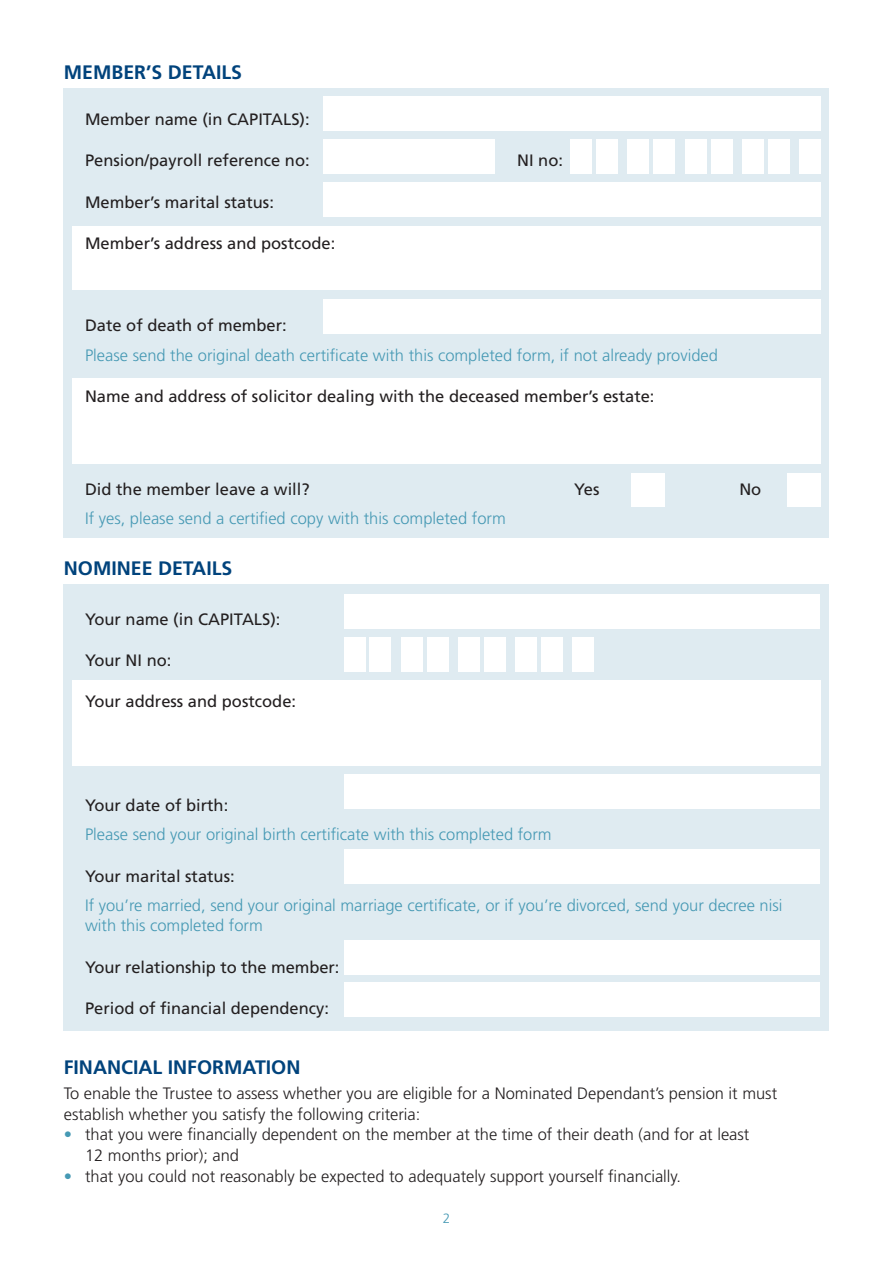
<style>
.page{position:relative;width:893px;height:1263px;background:#fff}
.page>*{position:absolute;margin:0;border:0;box-sizing:border-box;transform-origin:0 0}
.subheads{font:700 19.5px "Frutiger";color:#01437c}
.small_headings{font:700 19.5px "Frutiger";color:#01437c}
.t1{font:16.5px "Frutiger";color:#231f20}
.first_para{font:300 16.5px/20.7px "Frutiger";color:#231f20}
.t2{font:300 16.5px/20.7px "Frutiger";color:#4699b4}
.first_para-2{font:300 13.5px "Frutiger";color:#4699b4}
.s1{color:#4699b4}
</style>
<div class="page">
<div style="left:64px;top:585px;width:765px;height:446px;background:#dfebf1"></div>
<div style="left:72px;top:680px;width:749px;height:85px;background:#fff"></div>
<div style="left:344px;top:637px;width:21px;height:34px;background:#fff"></div>
<div style="left:401px;top:637px;width:21px;height:34px;background:#fff"></div>
<div style="left:458px;top:637px;width:22px;height:34px;background:#fff"></div>
<div style="left:515px;top:637px;width:22px;height:34px;background:#fff"></div>
<div style="left:573px;top:637px;width:21px;height:34px;background:#fff"></div>
<div style="left:370px;top:637px;width:21px;height:34px;background:#fff"></div>
<div style="left:427px;top:637px;width:21px;height:34px;background:#fff"></div>
<div style="left:484px;top:637px;width:21px;height:34px;background:#fff"></div>
<div style="left:541px;top:637px;width:22px;height:34px;background:#fff"></div>
<div style="left:344px;top:594px;width:476px;height:34px;background:#fff"></div>
<div style="left:344px;top:941px;width:476px;height:34px;background:#fff"></div>
<div style="left:344px;top:982px;width:476px;height:34px;background:#fff"></div>
<div style="left:344px;top:850px;width:476px;height:34px;background:#fff"></div>
<div style="left:344px;top:774px;width:476px;height:34px;background:#fff"></div>
<div style="left:64px;top:88px;width:765px;height:449px;background:#dfebf1"></div>
<div style="left:72px;top:379px;width:749px;height:85px;background:#fff"></div>
<div style="left:72px;top:226px;width:749px;height:64px;background:#fff"></div>
<div style="left:323px;top:97px;width:498px;height:34px;background:#fff"></div>
<div style="left:323px;top:299px;width:498px;height:34px;background:#fff"></div>
<div style="left:323px;top:182px;width:498px;height:34px;background:#fff"></div>
<div style="left:323px;top:140px;width:171px;height:34px;background:#fff"></div>
<div style="left:571px;top:140px;width:21px;height:34px;background:#fff"></div>
<div style="left:628px;top:140px;width:21px;height:34px;background:#fff"></div>
<div style="left:685px;top:140px;width:21px;height:34px;background:#fff"></div>
<div style="left:742px;top:140px;width:21px;height:34px;background:#fff"></div>
<div style="left:799px;top:140px;width:22px;height:34px;background:#fff"></div>
<div style="left:597px;top:140px;width:21px;height:34px;background:#fff"></div>
<div style="left:654px;top:140px;width:21px;height:34px;background:#fff"></div>
<div style="left:711px;top:140px;width:21px;height:34px;background:#fff"></div>
<div style="left:768px;top:140px;width:21px;height:34px;background:#fff"></div>
<div style="left:787px;top:473px;width:34px;height:33px;background:#fff"></div>
<div style="left:631px;top:473px;width:33px;height:33px;background:#fff"></div>
<p class="subheads" style="left:64px;top:61px;width:180px">MEMBER’S DETAILS</p>
<p class="t1" style="left:85px;top:110px;width:226px">Member name (in CAPITALS):</p>
<p class="t1" style="left:85px;top:151px;width:226px">Pension/payroll reference no:</p>
<p class="t1" style="left:517px;top:151px;width:47px">NI no:</p>
<p class="t1" style="left:85px;top:192px;width:190px">Member’s marital status:</p>
<p class="t1" style="left:85px;top:234px;width:252px">Member’s address and postcode:</p>
<p class="t1" style="left:85px;top:316px;width:203px">Date of death of member:</p>
<p class="t2" style="left:85px;top:344px;width:634px">Please send the original death certificate with this completed form, if not already provided</p>
<p class="t1" style="left:85px;top:386px;width:571px">Name and address of solicitor dealing with the deceased member’s estate:</p>
<p class="t1" style="left:85px;top:480px;width:226px">Did the member leave a will?</p>
<p class="t1" style="left:574px;top:480px;width:27px">Yes</p>
<p class="t1" style="left:739px;top:480px;width:23px">No</p>
<p class="t2" style="left:85px;top:508px;width:422px">If yes, please send a certified copy with this completed form</p>
<p class="subheads" style="left:64px;top:556px;width:170px">NOMINEE DETAILS</p>
<p class="t1" style="left:85px;top:609px;width:197px">Your name (in CAPITALS):</p>
<p class="t1" style="left:85px;top:651px;width:88px">Your NI no:</p>
<p class="t1" style="left:85px;top:692px;width:213px">Your address and postcode:</p>
<p class="t1" style="left:85px;top:796px;width:145px">Your date of birth:</p>
<p class="t2" style="left:85px;top:824px;width:468px">Please send your original birth certificate with this completed form</p>
<p class="t1" style="left:85px;top:866px;width:151px">Your marital status:</p>
<p class="t2" style="left:85px;top:895px;width:699px">If you’re married, send your original marriage certificate, or if you’re divorced, send your decree nisi with this completed form</p>
<p class="t1" style="left:85px;top:957px;width:256px">Your relationship to the member:</p>
<p class="t1" style="left:85px;top:998px;width:245px">Period of financial dependency:</p>
<p class="small_headings" style="left:64px;top:1056px;width:238px">FINANCIAL INFORMATION</p>
<p class="first_para" style="left:64px;top:1083px;width:715px">To enable the Trustee to assess whether you are eligible for a Nominated Dependant’s pension it must establish whether you satisfy the following criteria:</p>
<p class="first_para" style="left:85px;top:1124px;width:666px;text-indent:-21px"><span class="s1">•</span> that you were financially dependent on the member at the time of their death (and for at least<br>12 months prior); and</p>
<p class="first_para" style="left:64px;top:1165px;width:619px"><span class="s1">•</span> that you could not reasonably be expected to adequately support yourself financially.</p>
<p class="first_para-2" style="left:443px;top:1211px;width:9px">2</p>
</div>
